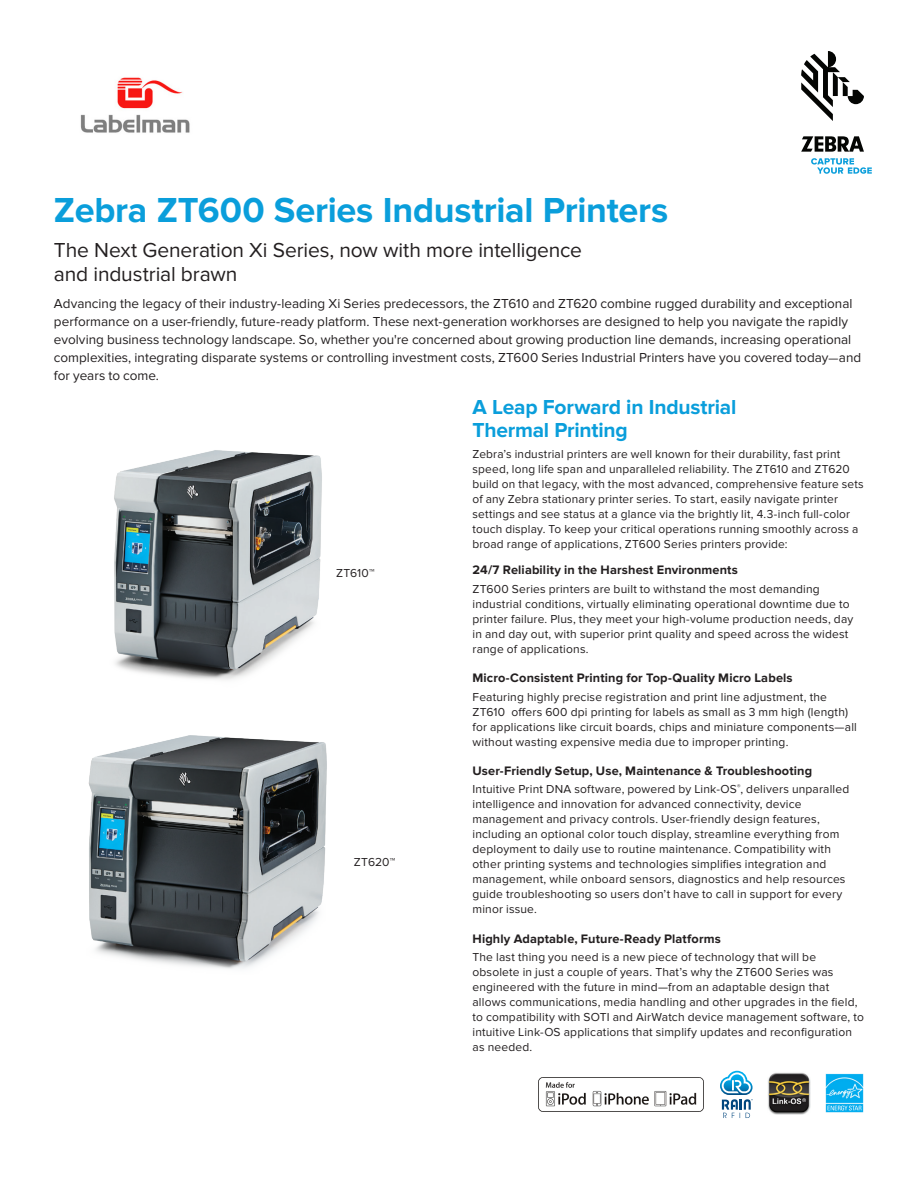
<style>
.page{position:relative;width:918px;height:1188px;background:#fff}
.page>*{position:absolute;margin:0;border:0;box-sizing:border-box;transform-origin:0 0}
.t1{font:700 36px "Proxima Nova";letter-spacing:-.005em;color:#0a9edb}
.t2{font:21px/24px "Proxima Nova";letter-spacing:-.01em;color:#231f20}
.t3{font:700 21px/22.5px "Proxima Nova";letter-spacing:-.01em;color:#0a9edb}
.t4{font:13.5px/18px "Proxima Nova";color:#231f20}
.t5{font:700 12.75px "Proxima Nova";letter-spacing:.01em;color:#231f20}
.t6{font:12px/15px "Proxima Nova";letter-spacing:.015em;color:#231f20}
.s1{font-size:12px}
</style>
<div class="page">
<img style="left:88px;top:735px;width:239px;height:234px">
<img style="left:114px;top:450px;width:208px;height:230px">
<svg style="left:720px;top:1071px;width:33px;height:47px"></svg>
<img style="left:826px;top:1073px;width:38px;height:39px">
<img style="left:768px;top:1072px;width:42px;height:42px">
<img style="left:538px;top:1078px;width:166px;height:34px">
<svg style="left:801px;top:51px;width:63px;height:70px"></svg>
<svg style="left:801px;top:136px;width:63px;height:16px"></svg>
<svg style="left:811px;top:158px;width:61px;height:16px"></svg>
<img style="left:80px;top:77px;width:110px;height:56px">
<h1 class="t1" style="left:54px;top:189px;width:616px">Zebra ZT600 Series Industrial Printers</h1>
<h2 class="t2" style="left:54px;top:238px;width:530px">The Next Generation Xi Series, now with more intelligence and industrial brawn</h2>
<p class="t4" style="left:54px;top:295px;width:809px">Advancing the legacy of their industry-leading Xi Series predecessors, the ZT610 and ZT620 combine rugged durability and exceptional performance on a user-friendly, future-ready platform. These next-generation workhorses are designed to help you navigate the rapidly evolving business technology landscape. So, whether you're concerned about growing production line demands, increasing operational complexities, integrating disparate systems or controlling investment costs, ZT600 Series Industrial Printers have you covered today<span class="s1">—</span>and for years to come.</p>
<p class="t6" style="left:336px;top:565px;width:40px">ZT610™</p>
<p class="t6" style="left:354px;top:855px;width:43px">ZT620™</p>
<h2 class="t3" style="left:472px;top:396px;width:265px">A Leap Forward in Industrial<br>Thermal Printing</h2>
<p class="t6" style="left:472px;top:447px;width:393px">Zebra’s industrial printers are well known for their durability, fast print speed, long life span and unparalleled reliability. The ZT610 and ZT620 build on that legacy, with the most advanced, comprehensive feature sets of any Zebra stationary printer series. To start, easily navigate printer settings and see status at a glance via the brightly lit, 4.3-inch full-color touch display. To keep your critical operations running smoothly across a broad range of applications, ZT600 Series printers provide:</p>
<p class="t5" style="left:472px;top:563px;width:267px">24/7 Reliability in the Harshest Environments</p>
<p class="t6" style="left:472px;top:582px;width:382px">ZT600 Series printers are built to withstand the most demanding industrial conditions, virtually eliminating operational downtime due to printer failure. Plus, they meet your high-volume production needs, day in and day out, with superior print quality and speed across the widest range of applications.</p>
<p class="t5" style="left:472px;top:671px;width:322px">Micro-Consistent Printing for Top-Quality Micro Labels</p>
<p class="t6" style="left:472px;top:689px;width:386px">Featuring highly precise registration and print line adjustment, the ZT610 offers 600 dpi printing for labels as small as 3 mm high (length) for applications like circuit boards, chips and miniature components—all without wasting expensive media due to improper printing.</p>
<p class="t5" style="left:472px;top:763px;width:341px">User-Friendly Setup, Use, Maintenance &amp; Troubleshooting</p>
<p class="t6" style="left:472px;top:782px;width:378px">Intuitive Print DNA software, powered by Link-OS<sup>®</sup>, delivers unparalled intelligence and innovation for advanced connectivity, device management and privacy controls. User-friendly design features, including an optional color touch display, streamline everything from deployment to daily use to routine maintenance. Compatibility with other printing systems and technologies simplifies integration and management, while onboard sensors, diagnostics and help resources guide troubleshooting so users don’t have to call in support for every minor issue.</p>
<p class="t5" style="left:472px;top:931px;width:250px">Highly Adaptable, Future-Ready Platforms</p>
<p class="t6" style="left:472px;top:950px;width:393px">The last thing you need is a new piece of technology that will be obsolete in just a couple of years. That’s why the ZT600 Series was engineered with the future in mind—from an adaptable design that allows communications, media handling and other upgrades in the field, to compatibility with SOTI and AirWatch device management software, to intuitive Link-OS applications that simplify updates and reconfiguration as needed.</p>
</div>
